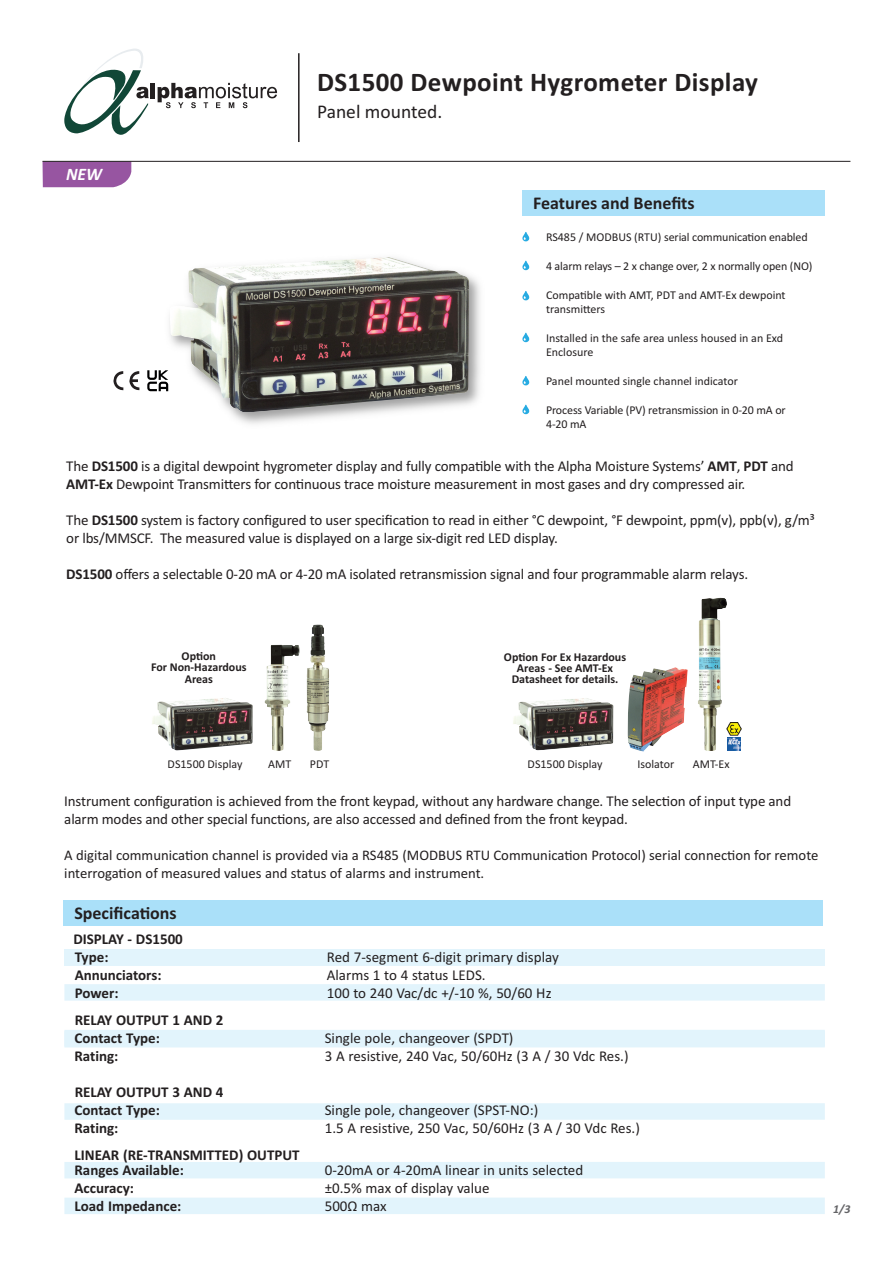
<style>
.page{position:relative;width:893px;height:1263px;background:#fff}
.page>*{position:absolute;margin:0;border:0;box-sizing:border-box;transform-origin:0 0}
.t1{font:700 27px "Calibri";letter-spacing:.015em;color:#231f20}
.t2{font:19.5px "Calibri";color:#231f20}
.t3{font:700 18px "Calibri";color:#231f20}
.t4{font:italic 700 17.55px "Calibri";color:#fff}
.t5{font:15px/18px "Calibri";letter-spacing:-.01em;color:#231f20}
.t6{font:700 15px/18px "Calibri";color:#231f20}
.t7{font:14.7px/18px "Calibri";color:#231f20}
.t8{font:12px/14.4px "Calibri";color:#231f20}
.t9{font:700 12px/11.4px "Calibri";color:#231f20;text-align:center}
.t10{font:italic 700 12px "Calibri";color:#636366}
.s1{font-weight:700}
</style>
<div class="page">
<hr style="left:151px;top:83px;width:4px;height:15px;background:#231f20">
<svg style="left:158px;top:83px;width:119px;height:25px"></svg>
<svg style="left:64px;top:49px;width:85px;height:86px"></svg>
<hr style="left:298px;top:53px;width:2px;height:89px;background:#231f20">
<div style="left:522px;top:190px;width:303px;height:26px;background:#aae0f9"></div>
<svg style="left:522px;top:232px;width:7px;height:9px"></svg>
<svg style="left:522px;top:291px;width:7px;height:9px"></svg>
<svg style="left:522px;top:376px;width:7px;height:9px"></svg>
<svg style="left:522px;top:333px;width:7px;height:9px"></svg>
<svg style="left:522px;top:405px;width:7px;height:9px"></svg>
<svg style="left:522px;top:261px;width:7px;height:9px"></svg>
<div style="left:64px;top:900px;width:759px;height:26px;background:#aae0f9"></div>
<img style="left:627px;top:667px;width:61px;height:85px">
<div style="left:64px;top:950px;width:761px;height:16px;background:#e2f4fc"></div>
<div style="left:64px;top:984px;width:761px;height:17px;background:#e2f4fc"></div>
<div style="left:64px;top:1031px;width:761px;height:16px;background:#e2f4fc"></div>
<div style="left:64px;top:1030px;width:761px;height:16px;background:#e2f4fc"></div>
<div style="left:64px;top:1103px;width:761px;height:17px;background:#e2f4fc"></div>
<div style="left:64px;top:1162px;width:761px;height:16px;background:#e2f4fc"></div>
<div style="left:64px;top:1197px;width:761px;height:17px;background:#e2f4fc"></div>
<svg style="left:113px;top:371px;width:10px;height:20px"></svg>
<svg style="left:129px;top:371px;width:10px;height:20px"></svg>
<img style="left:727px;top:723px;width:14px;height:12px">
<img style="left:727px;top:737px;width:13px;height:14px">
<img style="left:147px;top:276px;width:333px;height:148px">
<img style="left:170px;top:257px;width:299px;height:155px">
<img style="left:152px;top:698px;width:101px;height:53px">
<img style="left:513px;top:698px;width:101px;height:53px">
<img style="left:698px;top:597px;width:29px;height:154px">
<img style="left:264px;top:624px;width:58px;height:127px">
<div style="left:43px;top:162px;width:88px;height:25px;background:#9755a1"></div>
<hr style="left:43px;top:161px;width:807px;height:1px;background:#231f20">
<h1 class="t1" style="left:317px;top:65px;width:442px">DS1500 Dewpoint Hygrometer Display</h1>
<p class="t4" style="left:66px;top:164px;width:37px">NEW</p>
<h2 class="t2" style="left:317px;top:100px;width:127px">Panel mounted.</h2>
<p class="t3" style="left:533px;top:192px;width:163px">Features and Benefits</p>
<p class="t8" style="left:546px;top:230px;width:263px">RS485 / MODBUS (RTU) serial communication enabled</p>
<p class="t8" style="left:546px;top:259px;width:268px">4 alarm relays – 2 x change over, 2 x normally open (NO)</p>
<p class="t8" style="left:546px;top:287px;width:241px">Compatible with AMT, PDT and AMT-Ex dewpoint transmitters</p>
<p class="t8" style="left:546px;top:331px;width:239px">Installed in the safe area unless housed in an Exd<br>Enclosure</p>
<p class="t8" style="left:546px;top:374px;width:193px">Panel mounted single channel indicator</p>
<p class="t8" style="left:546px;top:403px;width:241px">Process Variable (PV) retransmission in 0-20 mA or<br>4-20 mA</p>
<p class="t5" style="left:66px;top:456px;width:729px">The <span class="s1">DS1500</span> is a digital dewpoint hygrometer display and fully compatible with the Alpha Moisture Systems’ <span class="s1">AMT</span>, <span class="s1">PDT</span> and<br><span class="s1">AMT-Ex</span> Dewpoint Transmitters for continuous trace moisture measurement in most gases and dry compressed air.</p>
<p class="t5" style="left:66px;top:510px;width:750px">The <span class="s1">DS1500</span> system is factory configured to user specification to read in either °C dewpoint, °F dewpoint, ppm(v), ppb(v), g/m³ or lbs/MMSCF. The measured value is displayed on a large six-digit red LED display.</p>
<p class="t5" style="left:66px;top:564px;width:683px"><span class="s1">DS1500</span> offers a selectable 0-20 mA or 4-20 mA isolated retransmission signal and four programmable alarm relays.</p>
<p class="t9" style="left:151px;top:650px;width:97px">Option<br>For Non-Hazardous<br>Areas</p>
<p class="t9" style="left:504px;top:651px;width:124px">Option For Ex Hazardous<br>Areas - See AMT-Ex<br>Datasheet for details.</p>
<p class="t8" style="left:168px;top:757px;width:76px">DS1500 Display</p>
<p class="t8" style="left:528px;top:757px;width:76px">DS1500 Display</p>
<p class="t8" style="left:268px;top:757px;width:25px">AMT</p>
<p class="t8" style="left:310px;top:757px;width:21px">PDT</p>
<p class="t8" style="left:637px;top:757px;width:38px">Isolator</p>
<p class="t8" style="left:693px;top:757px;width:38px">AMT-Ex</p>
<p class="t5" style="left:64px;top:792px;width:728px">Instrument configuration is achieved from the front keypad, without any hardware change. The selection of input type and alarm modes and other special functions, are also accessed and defined from the front keypad.</p>
<p class="t7" style="left:64px;top:846px;width:756px">A digital communication channel is provided via a RS485 (MODBUS RTU Communication Protocol) serial connection for remote interrogation of measured values and status of alarms and instrument.</p>
<p class="t3" style="left:74px;top:902px;width:104px">Specifications</p>
<p class="t6" style="left:73px;top:929px;width:111px">DISPLAY - DS1500<br>Type:</p>
<p class="t5" style="left:327px;top:947px;width:234px">Red 7-segment 6-digit primary display</p>
<p class="t6" style="left:75px;top:965px;width:88px">Annunciators:</p>
<p class="t5" style="left:327px;top:965px;width:160px">Alarms 1 to 4 status LEDS.</p>
<p class="t6" style="left:75px;top:983px;width:45px">Power:</p>
<p class="t5" style="left:327px;top:983px;width:226px">100 to 240 Vac/dc +/-10 %, 50/60 Hz</p>
<p class="t6" style="left:74px;top:1010px;width:151px">RELAY OuTPuT 1 AND 2<br>Contact Type:</p>
<p class="t5" style="left:325px;top:1028px;width:190px">Single pole, changeover (SPDT)</p>
<p class="t6" style="left:74px;top:1046px;width:45px">Rating:</p>
<p class="t5" style="left:325px;top:1046px;width:305px">3 A resistive, 240 Vac, 50/60Hz (3 A / 30 Vdc Res.)</p>
<p class="t6" style="left:74px;top:1082px;width:151px">RELAY OuTPuT 3 AND 4<br>Contact Type:</p>
<p class="t5" style="left:325px;top:1100px;width:215px">Single pole, changeover (SPST-NO:)</p>
<p class="t6" style="left:74px;top:1118px;width:45px">Rating:</p>
<p class="t5" style="left:325px;top:1118px;width:317px">1.5 A resistive, 250 Vac, 50/60Hz (3 A / 30 Vdc Res.)</p>
<p class="t6" style="left:74px;top:1147px;width:227px;line-height:15px">LINEAR (RE-TRANSMITTED) OuTPuT<br>Ranges Available:</p>
<p class="t5" style="left:325px;top:1160px;width:260px">0-20mA or 4-20mA linear in units selected</p>
<p class="t6" style="left:74px;top:1178px;width:61px">Accuracy:</p>
<p class="t5" style="left:325px;top:1178px;width:166px">±0.5% max of display value</p>
<p class="t6" style="left:74px;top:1196px;width:108px">Load Impedance:</p>
<p class="t5" style="left:325px;top:1196px;width:64px">500Ω max</p>
<p class="t10" style="left:833px;top:1202px;width:19px">1/3</p>
</div>
